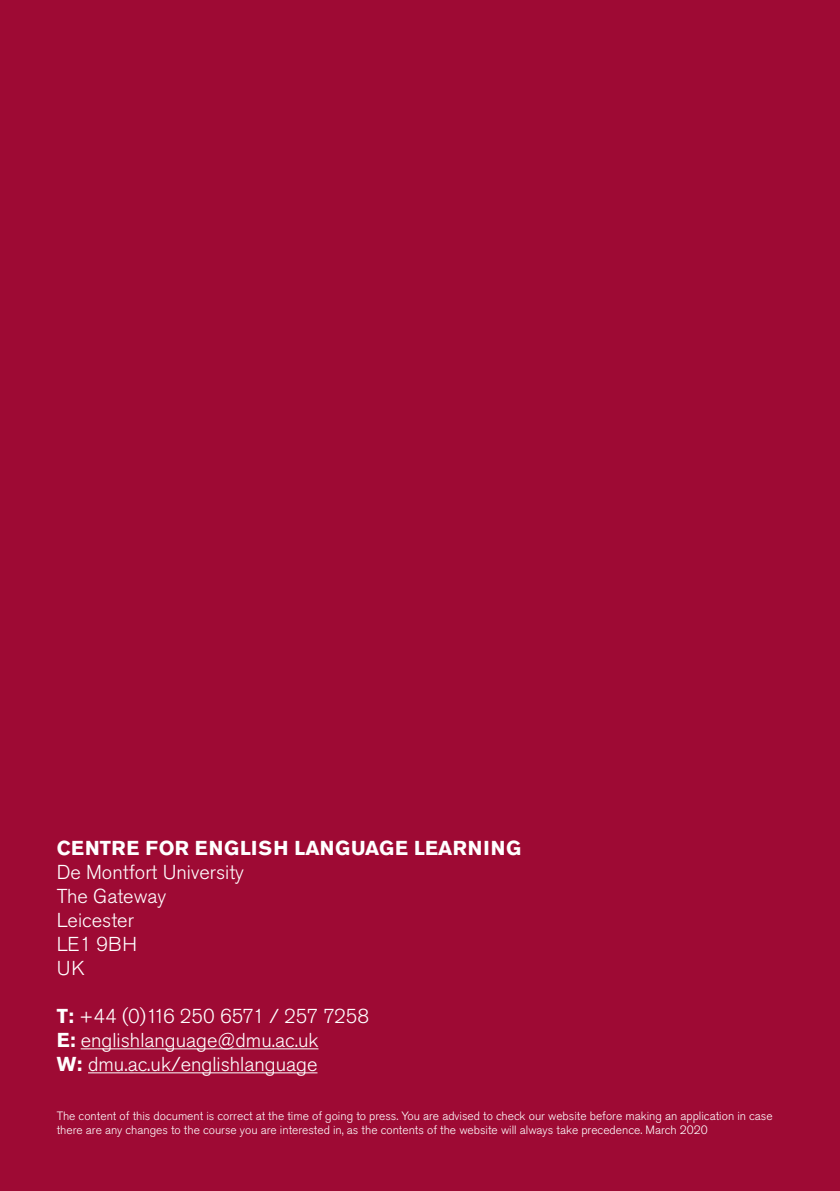
<style>
.page{position:relative;width:840px;height:1191px;background:#fff}
.page>*{position:absolute;margin:0;border:0;box-sizing:border-box;transform-origin:0 0}
.t1{font:300 20px/24px "Akzidenz Grotesk Pro";color:#fff}
.t2{font:700 20px "Akzidenz Grotesk Pro";letter-spacing:.03em;color:#fff}
.t3{font:300 12px/14.4px "Akzidenz Grotesk Pro";color:#fff}
.s1{font-weight:700}
</style>
<div class="page">
<div style="left:0;top:0;width:839px;height:1191px;background:#9e0a34"></div>
<hr style="left:81px;top:1048px;width:237px;height:1px;background:#fff">
<hr style="left:88px;top:1072px;width:229px;height:1px;background:#fff">
<h1 class="t2" style="left:57px;top:834px;width:465px">CENTRE FOR ENGLISH LANGUAGE LEARNING</h1>
<h1 class="t1" style="left:57px;top:859px;width:189px">De Montfort University<br>The Gateway<br>Leicester<br>LE1 9BH<br>UK</h1>
<h1 class="t1" style="left:57px;top:1003px;width:313px"><span class="s1">T:</span> +44 (0)116 250 6571 / 257 7258<br><span class="s1">E:</span> englishlanguage@dmu.ac.uk<br><span class="s1">W:</span> dmu.ac.uk/englishlanguage</h1>
<p class="t3" style="left:57px;top:1108px;width:717px">The content of this document is correct at the time of going to press. You are advised to check our website before making an application in case there are any changes to the course you are interested in, as the contents of the website will always take precedence. March 2020</p>
</div>
